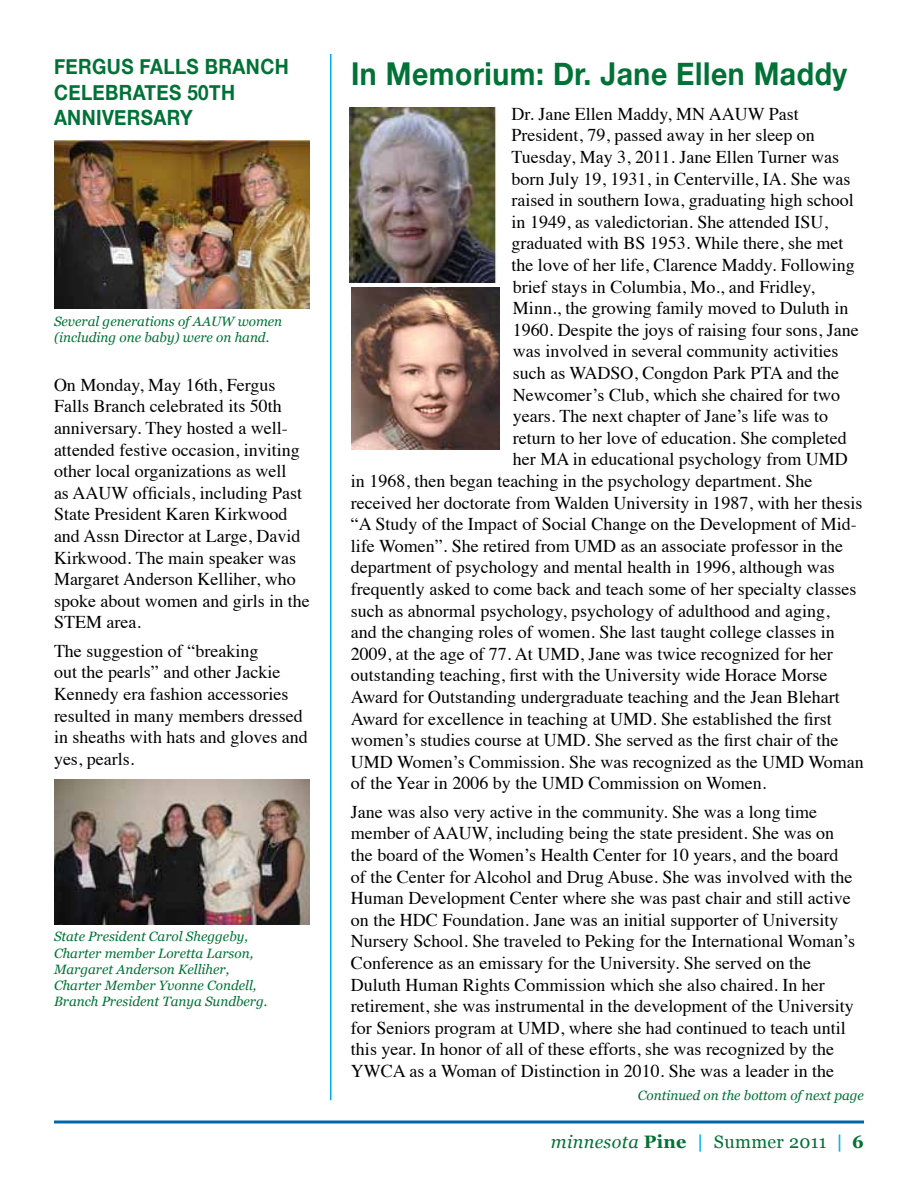
<style>
.page{position:relative;width:918px;height:1188px;background:#fff}
.page>*{position:absolute;margin:0;border:0;box-sizing:border-box;transform-origin:0 0}
.t1{font:700 31.5px "Helvetica Neue";letter-spacing:.02em;color:#007236;scale:.9 1}
.t2{font:700 21px/25.2px "Helvetica Neue";letter-spacing:.02em;color:#007236;scale:.9 1}
.t3{font:18px/21.6px "Times";color:#000}
.t4{font:18px "Georgia";letter-spacing:.02em;color:#007236}
.t5{font:italic 13.5px/16.2px "Georgia";color:#007236}
.s1{font-style:italic}
.s2{font-weight:700}
.s3{font-weight:700;color:#00aeef}
</style>
<div class="page">
<svg style="left:54px;top:1120px;width:810px;height:4px;background:#3f8cbc"></svg>
<hr style="left:330px;top:54px;width:2px;height:1046px;background:#00aeef">
<img style="left:350px;top:107px;width:148px;height:176px">
<img style="left:54px;top:140px;width:255px;height:169px">
<img style="left:54px;top:780px;width:255px;height:144px">
<img style="left:351px;top:287px;width:149px;height:162px">
<p class="t2" style="left:54px;top:54px;width:262px">FERGUS FALLS BRANCH<br>CELEBRATES 50TH<br>ANNIVERSARY</p>
<p class="t5" style="left:54px;top:313px;width:230px">Several generations of AAUW women (including one baby) were on hand.</p>
<p class="t3" style="left:54px;top:372px;width:257px">On Monday, May 16th, Fergus<br>Falls Branch celebrated its 50th anniversary. They hosted a well&shy;attended festive occasion, inviting other local organizations as well<br>as AAUW officials, including Past<br>State President Karen Kirkwood and Assn Director at Large, David<br>Kirkwood. The main speaker was<br>Margaret Anderson Kelliher, who spoke about women and girls in the<br>STEM area.</p>
<p class="t3" style="left:54px;top:638px;width:255px">The suggestion of “breaking<br>out the pearls” and other Jackie<br>Kennedy era fashion accessories resulted in many members dressed in sheaths with hats and gloves and yes, pearls.</p>
<p class="t5" style="left:54px;top:929px;width:215px">State President Carol Sheggeby,<br>Charter member Loretta Larson,<br>Margaret Anderson Kelliher,<br>Charter Member Yvonne Condell,<br>Branch President Tanya Sundberg.</p>
<h1 class="t1" style="left:351px;top:54px;width:553px">IN MEMORIUM: DR. JANE ELLEN MADDY</h1>
<p class="t3" style="left:512px;top:101px;width:289px">Dr. Jane Ellen Maddy, MN AAUW Past</p>
<p class="t3" style="left:512px;top:123px;width:305px">President, 79, passed away in her sleep on</p>
<p class="t3" style="left:512px;top:145px;width:329px">Tuesday, May 3, 2011. Jane Ellen Turner was</p>
<p class="t3" style="left:512px;top:166px;width:340px">born July 19, 1931, in Centerville, IA. She was</p>
<p class="t3" style="left:512px;top:188px;width:344px">raised in southern Iowa, graduating high school</p>
<p class="t3" style="left:512px;top:209px;width:318px">in 1949, as valedictorian. She attended ISU,</p>
<p class="t3" style="left:512px;top:231px;width:334px">graduated with BS 1953. While there, she met</p>
<p class="t3" style="left:512px;top:253px;width:345px">the love of her life, Clarence Maddy. Following</p>
<p class="t3" style="left:513px;top:274px;width:303px">brief stays in Columbia, Mo., and Fridley,</p>
<p class="t3" style="left:513px;top:296px;width:337px">Minn., the growing family moved to Duluth in</p>
<p class="t3" style="left:513px;top:317px;width:347px">1960. Despite the joys of raising four sons, Jane</p>
<p class="t3" style="left:513px;top:339px;width:327px">was involved in several community activities</p>
<p class="t3" style="left:513px;top:361px;width:328px">such as WADSO, Congdon Park PTA and the</p>
<p class="t3" style="left:513px;top:382px;width:329px">Newcomer’s Club, which she chaired for two</p>
<p class="t3" style="left:513px;top:404px;width:317px">years. The next chapter of Jane’s life was to</p>
<p class="t3" style="left:513px;top:425px;width:335px">return to her love of education. She completed</p>
<p class="t3" style="left:513px;top:447px;width:336px">her MA in educational psychology from UMD</p>
<p class="t3" style="left:351px;top:469px;width:463px">in 1968, then began teaching in the psychology department. She</p>
<p class="t3" style="left:351px;top:490px;width:513px">received her doctorate from Walden University in 1987, with her thesis</p>
<p class="t3" style="left:351px;top:512px;width:507px">“A Study of the Impact of Social Change on the Development of Mid-</p>
<p class="t3" style="left:351px;top:533px;width:494px">life Women”. She retired from UMD as an associate professor in the</p>
<p class="t3" style="left:351px;top:555px;width:485px">department of psychology and mental health in 1996, although was</p>
<p class="t3" style="left:351px;top:577px;width:507px">frequently asked to come back and teach some of her specialty classes</p>
<p class="t3" style="left:351px;top:598px;width:480px">such as abnormal psychology, psychology of adulthood and aging,</p>
<p class="t3" style="left:351px;top:620px;width:485px">and the changing roles of women. She last taught college classes in</p>
<p class="t3" style="left:351px;top:641px;width:483px">2009, at the age of 77. At UMD, Jane was twice recognized for her</p>
<p class="t3" style="left:351px;top:663px;width:478px">outstanding teaching, first with the University wide Horace Morse</p>
<p class="t3" style="left:351px;top:685px;width:490px">Award for Outstanding undergraduate teaching and the Jean Blehart</p>
<p class="t3" style="left:351px;top:706px;width:482px">Award for excellence in teaching at UMD. She established the first</p>
<p class="t3" style="left:351px;top:728px;width:489px">women’s studies course at UMD. She served as the first chair of the</p>
<p class="t3" style="left:351px;top:749px;width:514px">UMD Women’s Commission. She was recognized as the UMD Woman</p>
<p class="t3" style="left:351px;top:771px;width:417px">of the Year in 2006 by the UMD Commission on Women.</p>
<p class="t3" style="left:351px;top:799px;width:506px">Jane was also very active in the community. She was a long time member of AAUW, including being the state president. She was on the board of the Women’s Health Center for 10 years, and the board of the Center for Alcohol and Drug Abuse. She was involved with the Human Development Center where she was past chair and still active on the HDC Foundation. Jane was an initial supporter of University Nursery School. She traveled to Peking for the International Woman’s Conference as an emissary for the University. She served on the Duluth Human Rights Commission which she also chaired. In her retirement, she was instrumental in the development of the University for Seniors program at UMD, where she had continued to teach until this year. In honor of all of these efforts, she was recognized by the YWCA as a Woman of Distinction in 2010. She was a leader in the</p>
<p class="t5" style="left:638px;top:1087px;width:228px">Continued on the bottom of next page</p>
<p class="t4" style="left:551px;top:1131px;width:315px"><span class="s1">minnesota</span> <span class="s2">Pine</span> <span class="s3">|</span> Summer 2011 <span class="s3">|</span> <span class="s2">6</span></p>
</div>
